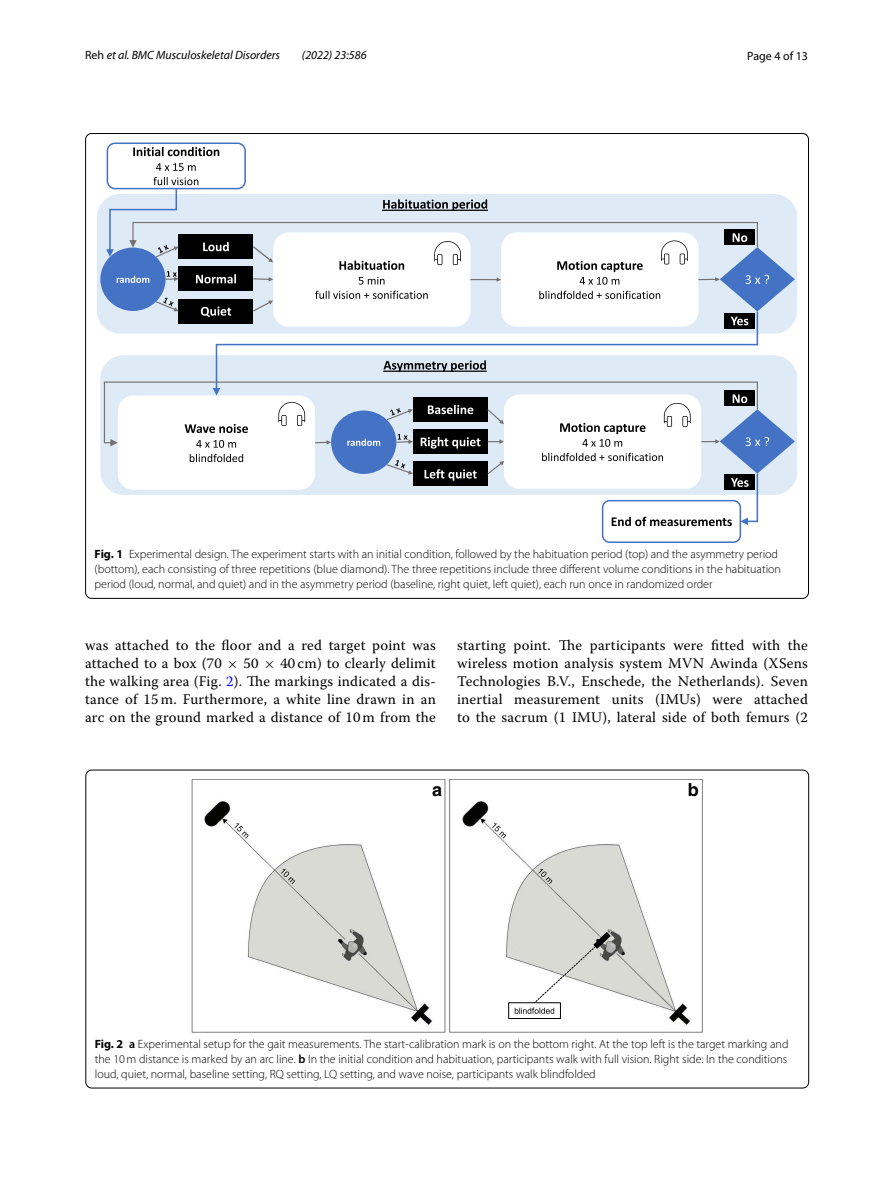
<style>
.page{position:relative;width:893px;height:1187px;background:#fff}
.page>*{position:absolute;margin:0;border:0;box-sizing:border-box;transform-origin:0 0}
.t1{font:700 18px "Helvetica";color:#000}
.t2{font:14.7px/18px "Warnock Pro";letter-spacing:.015em;color:#000;text-align:justify}
.t3{font:300 12px/15px "Myriad Pro";color:#000}
.t4{font:italic 12px "Myriad Pro";color:#000}
.t5{font:12px "Myriad Pro";color:#000}
.s1{font-style:normal}
.s2{font-weight:700}
.s3{font-family:"MTSY"}
.s4{color:#00f}
.s5{font-weight:600}
</style>
<div class="page">
<div style="left:100px;top:355px;width:697px;height:140px;background:#deebf7;border-radius:23px"></div>
<div style="left:97px;top:194px;width:700px;height:139px;background:#deebf7;border-radius:23px"></div>
<svg style="left:100px;top:247px;width:66px;height:64px"></svg>
<div style="left:118px;top:395px;width:197px;height:94px;background:#fff;border-radius:16px"></div>
<svg style="left:199px;top:446px;width:37px;height:1px"></svg>
<svg style="left:190px;top:454px;width:53px;height:8px"></svg>
<div style="left:504px;top:394px;width:197px;height:95px;background:#fff;border-radius:16px"></div>
<div style="left:413px;top:429px;width:75px;height:25px;background:#000"></div>
<svg style="left:421px;top:446px;width:59px;height:2px"></svg>
<div style="left:413px;top:461px;width:75px;height:25px;background:#000"></div>
<svg style="left:424px;top:469px;width:53px;height:11px"></svg>
<svg style="left:487px;top:461px;width:17px;height:13px"></svg>
<div style="left:331px;top:410px;width:65px;height:64px;background:#4472c4;border-radius:50%"></div>
<svg style="left:104px;top:381px;width:411px;height:65px"></svg>
<svg style="left:213px;top:325px;width:545px;height:70px"></svg>
<svg style="left:383px;top:360px;width:104px;height:12px"></svg>
<div style="left:724px;top:313px;width:31px;height:15px;background:#000"></div>
<svg style="left:387px;top:408px;width:26px;height:12px"></svg>
<svg style="left:396px;top:434px;width:17px;height:10px"></svg>
<svg style="left:387px;top:460px;width:26px;height:14px"></svg>
<div style="left:107px;top:142px;width:139px;height:47px;border:2px solid #4472c4;border-radius:8px"></div>
<svg style="left:133px;top:147px;width:86px;height:9px"></svg>
<svg style="left:156px;top:163px;width:40px;height:8px"></svg>
<div style="left:724px;top:391px;width:31px;height:15px;background:#000"></div>
<div style="left:602px;top:500px;width:139px;height:43px;border:2px solid #4472c4;border-radius:7px"></div>
<svg style="left:106px;top:177px;width:689px;height:148px"></svg>
<svg style="left:542px;top:394px;width:253px;height:132px"></svg>
<svg style="left:278px;top:402px;width:27px;height:24px"></svg>
<img style="left:204px;top:779px;width:486px;height:253px">
<div style="left:192px;top:779px;width:253px;height:253px;border:1px solid #7f7f7f"></div>
<svg style="left:235px;top:823px;width:13px;height:15px"></svg>
<svg style="left:281px;top:868px;width:14px;height:16px"></svg>
<div style="left:449px;top:779px;width:254px;height:253px;border:1px solid #7f7f7f"></div>
<svg style="left:492px;top:823px;width:14px;height:15px"></svg>
<svg style="left:538px;top:868px;width:14px;height:16px"></svg>
<svg style="left:515px;top:931px;width:96px;height:82px"></svg>
<p class="t4" style="left:85px;top:48px;width:197px"><span class="s1">Reh</span> et al. BMC Musculoskeletal Disorders</p>
<p class="t4" style="left:302px;top:48px;width:66px">(2022) 23:586</p>
<p class="t5" style="left:747px;top:48px;width:62px">Page 4 of 13</p>
<p class="t3" style="left:95px;top:547px;width:688px"><span class="s2">Fig. 1</span> Experimental design. The experiment starts with an initial condition, followed by the habituation period (top) and the asymmetry period (bottom), each consisting of three repetitions (blue diamond). The three repetitions include three different volume conditions in the habituation period (loud, normal, and quiet) and in the asymmetry period (baseline, right quiet, left quiet), each run once in randomized order</p>
<p class="t2" style="left:85px;top:635px;width:352px">was attached to the floor and a red target point was attached to a box (70 <span class="s3">×</span> 50 <span class="s3">×</span> 40 cm) to clearly delimit the walking area (Fig. <span class="s4">2</span>). The markings indicated a dis&shy;tance of 15 m. Furthermore, a white line drawn in an arc on the ground marked a distance of 10 m from the</p>
<p class="t2" style="left:457px;top:635px;width:352px">starting point. The participants were fitted with the wireless motion analysis system MVN Awinda (XSens Technologies B.V., Enschede, the Netherlands). Seven inertial measurement units (IMUs) were attached to the sacrum (1 IMU), lateral side of both femurs (2</p>
<h1 class="t1" style="left:432px;top:778px;width:12px">a</h1>
<h1 class="t1" style="left:688px;top:778px;width:12px">b</h1>
<p class="t3" style="left:95px;top:1036px;width:695px;text-align:justify"><span class="s2">Fig. 2</span> <span class="s5">a</span> Experimental setup for the gait measurements. The start-calibration mark is on the bottom right. At the top left is the target marking and the 10m distance is marked by an arc line. <span class="s5">b</span> In the initial condition and habituation, participants walk with full vision. Right side: In the conditions loud, quiet, normal, baseline setting, RQ setting, LQ setting, and wave noise, participants walk blindfolded</p>
</div>
